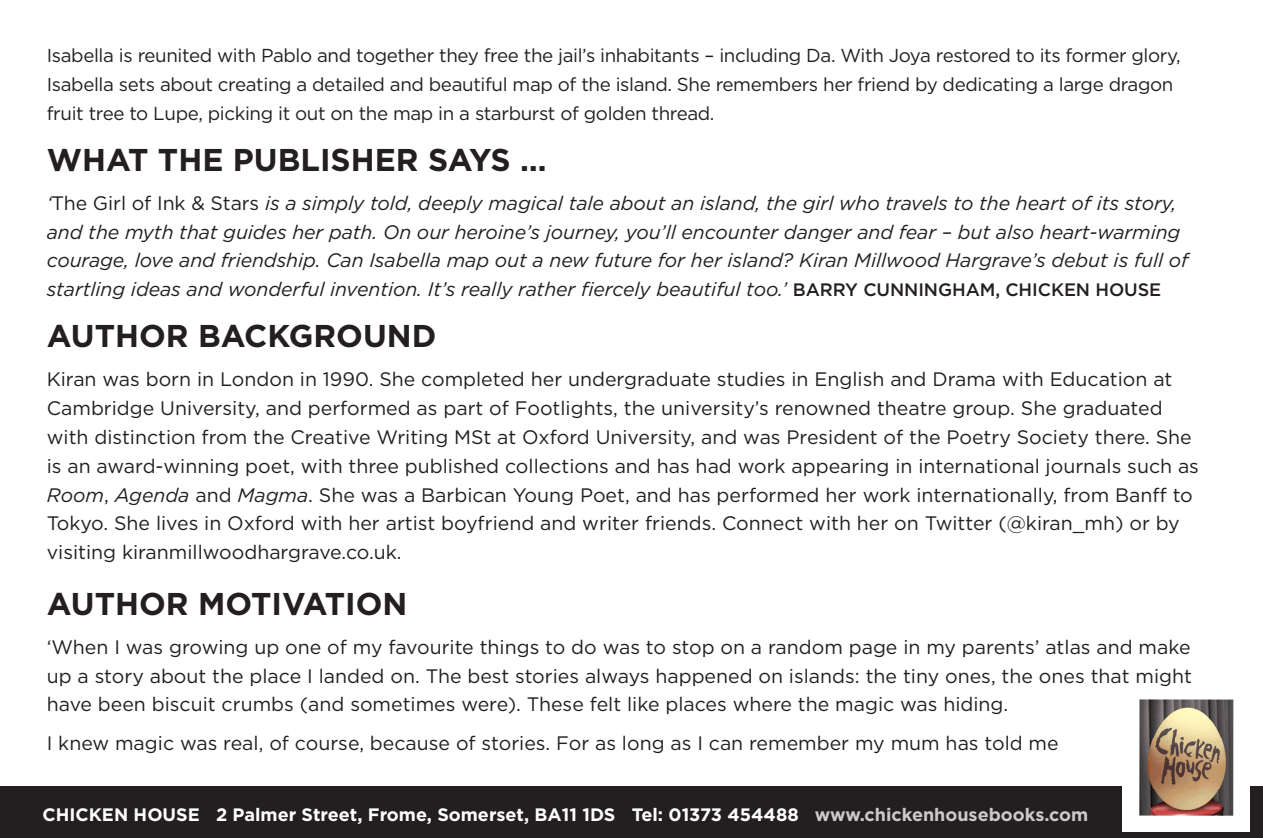
<style>
.page{position:relative;width:1263px;height:838px;background:#fff}
.page>*{position:absolute;margin:0;border:0;box-sizing:border-box;transform-origin:0 0}
.t1{font:700 31.5px "Gotham";color:#231f20}
.t2{font:19.5px/28.8px "Gotham";color:#231f20}
.t3{font:italic 19.5px/28.8px "Gotham";letter-spacing:-.005em;color:#231f20}
.t4{font:18.75px/28.8px "Gotham";letter-spacing:-.02em;color:#231f20}
.t5{font:700 18px "Gotham";color:#fff}
.s1{font-style:normal}
.s2{font-weight:500;font-style:normal;font-size:18px}
.s3{font-style:italic}
.s4{color:#cdc9c8}
</style>
<div class="page">
<div style="left:0;top:787px;width:1263px;height:51px;background:#231f20"></div>
<img style="left:1122px;top:699px;width:127px;height:132px">
<p class="t4" style="left:47px;top:41px;width:1135px">Isabella is reunited with Pablo and together they free the jail’s inhabitants – including Da. With Joya restored to its former glory,<br>Isabella sets about creating a detailed and beautiful map of the island. She remembers her friend by dedicating a large dragon fruit tree to Lupe, picking it out on the map in a starburst of golden thread.</p>
<p class="t1" style="left:47px;top:139px;width:501px">WHAT THE PUBLISHER SAYS …</p>
<p class="t3" style="left:47px;top:188px;width:1143px">‘<span class="s1">The Girl of Ink &amp; Stars</span> is a simply told, deeply magical tale about an island, the girl who travels to the heart of its story, and the myth that guides her path. On our heroine’s journey, you’ll encounter danger and fear – but also heart-warming courage, love and friendship. Can Isabella map out a new future for her island? Kiran Millwood Hargrave’s debut is full of startling ideas and wonderful invention. It’s really rather fiercely beautiful too.’ <span class="s2">BARRY CUNNINGHAM, CHICKEN HOUSE</span></p>
<p class="t1" style="left:47px;top:315px;width:391px">AUTHOR BACKGROUND</p>
<p class="t2" style="left:47px;top:364px;width:1154px">Kiran was born in London in 1990. She completed her undergraduate studies in English and Drama with Education at Cambridge University, and performed as part of Footlights, the university’s renowned theatre group. She graduated with distinction from the Creative Writing MSt at Oxford University, and was President of the Poetry Society there. She is an award-winning poet, with three published collections and has had work appearing in international journals such as <span class="s3">Room</span>, <span class="s3">Agenda</span> and <span class="s3">Magma</span>. She was a Barbican Young Poet, and has performed her work internationally, from Banff to Tokyo. She lives in Oxford with her artist boyfriend and writer friends. Connect with her on Twitter (@kiran_mh) or by visiting kiranmillwoodhargrave.co.uk.</p>
<p class="t1" style="left:47px;top:582px;width:362px">AUTHOR MOTIVATION</p>
<p class="t2" style="left:47px;top:632px;width:1147px;text-align:justify">‘When I was growing up one of my favourite things to do was to stop on a random page in my parents’ atlas and make up a story about the place I landed on. The best stories always happened on islands: the tiny ones, the ones that might have been biscuit crumbs (and sometimes were). These felt like places where the magic was hiding.</p>
<p class="t2" style="left:47px;top:728px;width:1013px">I knew magic was real, of course, because of stories. For as long as I can remember my mum has told me</p>
<p class="t5" style="left:43px;top:802px;width:1047px">CHICKEN HOUSE 2 Palmer Street, Frome, Somerset, BA11 1DS Tel: 01373 454488 <span class="s4">www.chickenhousebooks.com</span></p>
</div>
